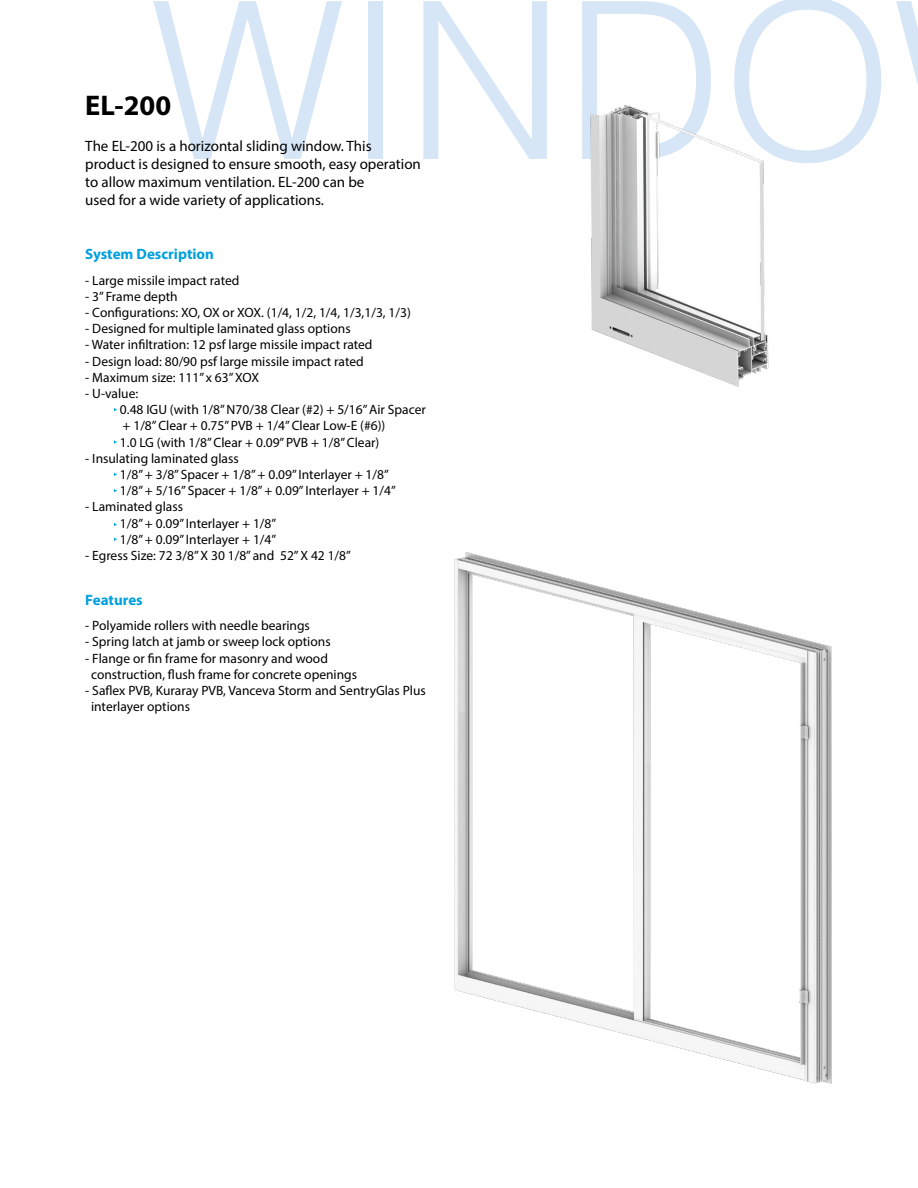
<style>
.page{position:relative;width:918px;height:1188px;background:#fff}
.page>*{position:absolute;margin:0;border:0;box-sizing:border-box;transform-origin:0 0}
.t1{font:700 28.5px "Myriad Pro";color:#000}
.t2{font:15px/18px "Myriad Pro";color:#000}
.t3{font:700 15px "Myriad Pro";color:#00a0df}
.t4{font:13.5px/16.2px "Myriad Pro";color:#000}
</style>
<div class="page">
<svg style="left:153px;top:1px;width:189px;height:158px"></svg>
<div style="left:368px;top:1px;width:15px;height:158px;background:#d6e6f6"></div>
<svg style="left:423px;top:1px;width:124px;height:158px"></svg>
<svg style="left:582px;top:1px;width:129px;height:72px"></svg>
<svg style="left:734px;top:0;width:147px;height:163px"></svg>
<svg style="left:896px;top:1px;width:22px;height:84px"></svg>
<img style="left:531px;top:73px;width:267px;height:314px">
<img style="left:454px;top:552px;width:378px;height:532px">
<h1 class="t1" style="left:85px;top:87px;width:87px">EL-200</h1>
<p class="t2" style="left:85px;top:137px;width:337px">The EL-200 is a horizontal sliding window. This product is designed to ensure smooth, easy operation to allow maximum ventilation. EL-200 can be<br>used for a wide variety of applications.</p>
<p class="t3" style="left:85px;top:245px;width:130px">System Description</p>
<p class="t4" style="left:85px;top:272px;width:156px">- Large missile impact rated</p>
<p class="t4" style="left:85px;top:288px;width:94px">- 3” Frame depth</p>
<p class="t4" style="left:85px;top:304px;width:327px">- Configurations: XO, OX or XOX. (1/4, 1/2, 1/4, 1/3,1/3, 1/3)</p>
<p class="t4" style="left:85px;top:320px;width:267px">- Designed for multiple laminated glass options</p>
<p class="t4" style="left:85px;top:337px;width:289px">- Water infiltration: 12 psf large missile impact rated</p>
<p class="t4" style="left:85px;top:353px;width:280px">- Design load: 80/90 psf large missile impact rated</p>
<p class="t4" style="left:85px;top:369px;width:175px">- Maximum size: 111” x 63” XOX</p>
<p class="t4" style="left:120px;top:385px;width:307px;text-indent:-35px">- U-value:<br>0.48 IGU (with 1/8” N70/38 Clear (#2) + 5/16” Air Spacer + 1/8” Clear + 0.75” PVB + 1/4” Clear Low-E (#6))<br>1.0 LG (with 1/8” Clear + 0.09” PVB + 1/8” Clear)</p>
<p class="t4" style="left:120px;top:450px;width:277px;text-indent:-35px">- Insulating laminated glass<br>1/8” + 3/8” Spacer + 1/8” + 0.09” Interlayer + 1/8”<br>1/8” + 5/16” Spacer + 1/8” + 0.09” Interlayer + 1/4”</p>
<p class="t4" style="left:120px;top:499px;width:158px;text-indent:-35px">- Laminated glass<br>1/8” + 0.09” Interlayer + 1/8”<br>1/8” + 0.09” Interlayer + 1/4”</p>
<p class="t4" style="left:85px;top:547px;width:267px">- Egress Size: 72 3/8” X 30 1/8” and 52” X 42 1/8”</p>
<p class="t3" style="left:85px;top:590px;width:59px">Features</p>
<p class="t4" style="left:85px;top:617px;width:226px">- Polyamide rollers with needle bearings</p>
<p class="t4" style="left:85px;top:634px;width:247px">- Spring latch at jamb or sweep lock options</p>
<p class="t4" style="left:91px;top:650px;width:268px;text-indent:-6px">- Flange or fin frame for masonry and wood construction, flush frame for concrete openings</p>
<p class="t4" style="left:91px;top:682px;width:336px;text-indent:-6px">- Saflex PVB, Kuraray PVB, Vanceva Storm and SentryGlas Plus interlayer options</p>
</div>
